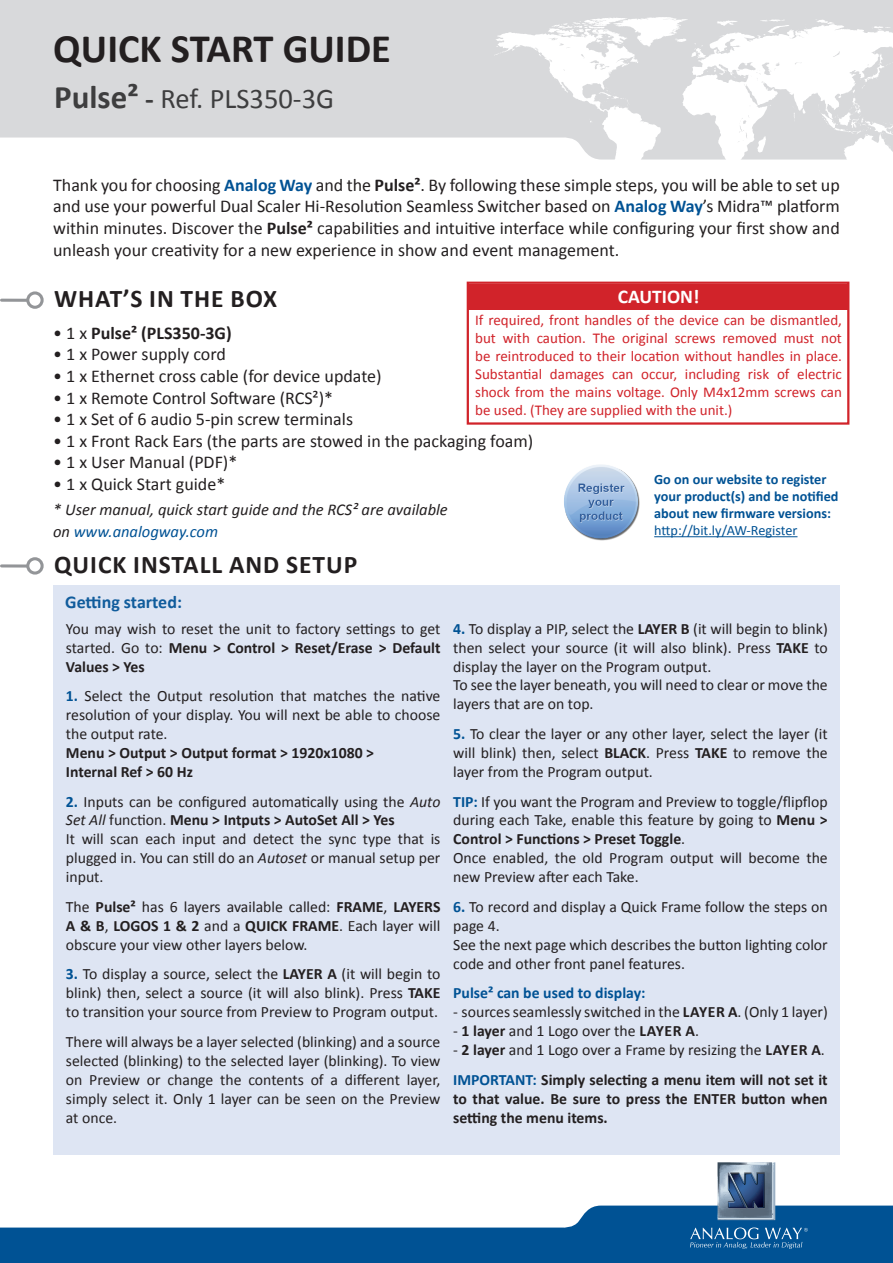
<style>
.page{position:relative;width:893px;height:1263px;background:#fff}
.page>*{position:absolute;margin:0;border:0;box-sizing:border-box;transform-origin:0 0}
.t1{font:700 40.5px "Calibri";color:#231f20}
.t2{font:28.5px "Calibri";color:#3e3e3f}
.t3{font:700 25.5px "Calibri";letter-spacing:.04em;color:#231f20}
.t4{font:700 19.5px "Calibri";color:#fff}
.t5{font:18px/21.6px "Calibri";color:#231f20;text-align:justify}
.t6{font:700 18px "Calibri";color:#231f20}
.t7{font:700 18px "Calibri";color:#105c9c}
.t8{font:italic 16.5px/21.6px "Calibri";color:#231f20}
.t9{font:15.75px/18.9px "Calibri";color:#231f20;text-align:justify}
.t10{font:700 15.75px/18.9px "Calibri";color:#231f20}
.t11{font:700 15.75px "Calibri";color:#005294}
.t12{font:15px/18px "Calibri";color:#d1232a;text-align:justify}
.t13{font:700 14.25px/17.1px "Calibri";color:#005294}
.t14{font:14.25px "Calibri";color:#005294}
.s1{font-weight:700;font-size:33px}
.s2{font-weight:700}
.s3{font-weight:700;color:#005294}
.s4{font-weight:400}
.s5{color:#005294}
.s6{font-style:italic}
</style>
<div class="page">
<div style="left:0;top:0;width:893px;height:138px;background:#d8d9db"></div>
<svg style="left:0;top:1205px;width:893px;height:58px;fill:#005294"></svg>
<svg style="left:494px;top:17px;width:399px;height:143px;fill:#d8d9db"></svg>
<svg style="left:690px;top:1227px;width:118px;height:22px;background:#2a6ea5"></svg>
<svg style="left:717px;top:1162px;width:58px;height:58px;background:#667b95"></svg>
<hr style="left:2px;top:299px;width:25px;height:3px;background:#939598">
<div style="left:26px;top:291px;width:18px;height:18px;border:3px solid #939598;border-radius:50%"></div>
<svg style="left:2px;top:564px;width:24px;height:4px"></svg>
<div style="left:26px;top:557px;width:18px;height:18px;border:3px solid #939598;border-radius:50%"></div>
<div style="left:53px;top:585px;width:787px;height:569px;background:#dee5f3"></div>
<div style="left:467px;top:282px;width:382px;height:143px;border:2px solid #d1232a"></div>
<div style="left:467px;top:284px;width:380px;height:25px;background:#d1232a"></div>
<img style="left:564px;top:465px;width:76px;height:76px">
<hr style="left:654px;top:536px;width:143px;height:1px;background:#005294">
<h1 class="t1" style="left:53px;top:23px;width:339px">QUICK START GUIDE</h1>
<h2 class="t2" style="left:54px;top:80px;width:281px"><span class="s1">Pulse²</span> <span class="s2">-</span> Ref. PLS350-3G</h2>
<p class="t5" style="left:53px;top:174px;width:788px">Thank you for choosing <span class="s3">Analog Way</span> and the <span class="s2">Pulse²</span>. By following these simple steps, you will be able to set up and use your powerful Dual Scaler Hi-Resolution Seamless Switcher based on <span class="s3">Analog Way</span>’s Midra™ platform within minutes. Discover the <span class="s2">Pulse²</span> capabilities and intuitive interface while configuring your first show and unleash your creativity for a new experience in show and event management.</p>
<p class="t4" style="left:618px;top:284px;width:83px">CAUTION!</p>
<p class="t12" style="left:475px;top:311px;width:368px">If required, front handles of the device can be dismantled, but with caution. The original screws removed must not be reintroduced to their location without handles in place.<br>Substantial damages can occur, including risk of electric shock from the mains voltage. Only M4x12mm screws can be used. (They are supplied with the unit.)</p>
<h3 class="t3" style="left:54px;top:282px;width:225px">WHAT’S IN THE BOX</h3>
<p class="t6" style="left:53px;top:321px;width:180px"><span class="s4">• 1 x</span> Pulse² (PLS350-3G)</p>
<p class="t5" style="left:53px;top:344px;width:174px">• 1 x Power supply cord</p>
<p class="t5" style="left:53px;top:365px;width:330px">• 1 x Ethernet cross cable (for device update)</p>
<p class="t5" style="left:53px;top:387px;width:281px">• 1 x Remote Control Software (RCS²)*</p>
<p class="t5" style="left:53px;top:408px;width:301px">• 1 x Set of 6 audio 5-pin screw terminals</p>
<p class="t5" style="left:53px;top:430px;width:482px">• 1 x Front Rack Ears (the parts are stowed in the packaging foam)</p>
<p class="t5" style="left:53px;top:452px;width:186px">• 1 x User Manual (PDF)*</p>
<p class="t5" style="left:53px;top:473px;width:174px">• 1 x Quick Start guide*</p>
<p class="t8" style="left:53px;top:498px;width:396px">* User manual, quick start guide and the RCS² are available on <span class="s5">www.analogway.com</span></p>
<p class="t13" style="left:654px;top:470px;width:186px">Go on our website to register your product(s) and be notified about new firmware versions:</p>
<p class="t14" style="left:654px;top:521px;width:145px">http://bit.ly/AW-Register</p>
<h3 class="t3" style="left:54px;top:548px;width:305px">QUICK INSTALL AND SETUP</h3>
<p class="t7" style="left:65px;top:590px;width:118px">Getting started:</p>
<p class="t9" style="left:66px;top:619px;width:376px">You may wish to reset the unit to factory settings to get started. Go to: <span class="s2">Menu &gt; Control &gt; Reset/Erase &gt; Default Values &gt; Yes</span></p>
<p class="t9" style="left:66px;top:687px;width:376px"><span class="s3">1.</span> Select the Output resolution that matches the native resolution of your display. You will next be able to choose the output rate.</p>
<p class="t10" style="left:66px;top:743px;width:310px">Menu &gt; Output &gt; Output format &gt; 1920x1080 &gt;<br>Internal Ref &gt; 60 Hz</p>
<p class="t9" style="left:66px;top:792px;width:376px;text-align:left"><span class="s3">2.</span> Inputs can be configured automatically using the <span class="s6">Auto Set All</span> function. <span class="s2">Menu &gt; Intputs &gt; AutoSet All &gt; Yes<br></span>It will scan each input and detect the sync type that is plugged in. You can still do an <span class="s6">Autoset</span> or manual setup per input.</p>
<p class="t9" style="left:66px;top:897px;width:376px">The <span class="s2">Pulse²</span> has 6 layers available called: <span class="s2">FRAME</span>, <span class="s2">LAYERS A &amp; B</span>, <span class="s2">LOGOS 1 &amp; 2</span> and a <span class="s2">QUICK FRAME</span>. Each layer will obscure your view other layers below.</p>
<p class="t9" style="left:66px;top:965px;width:376px"><span class="s3">3.</span> To display a source, select the <span class="s2">LAYER A</span> (it will begin to blink) then, select a source (it will also blink). Press <span class="s2">TAKE </span>to transition your source from Preview to Program output.</p>
<p class="t9" style="left:66px;top:1032px;width:376px">There will always be a layer selected (blinking) and a source selected (blinking) to the selected layer (blinking). To view on Preview or change the contents of a different layer, simply select it. Only 1 layer can be seen on the Preview at once.</p>
<p class="t9" style="left:453px;top:619px;width:376px;text-align:left"><span class="s3">4.</span> To display a PIP, select the <span class="s2">LAYER B</span> (it will begin to blink) then select your source (it will also blink). Press <span class="s2">TAKE</span> to display the layer on the Program output.<br>To see the layer beneath, you will need to clear or move the layers that are on top.</p>
<p class="t9" style="left:453px;top:724px;width:376px"><span class="s3">5.</span> To clear the layer or any other layer, select the layer (it will blink) then, select <span class="s2">BLACK</span>. Press <span class="s2">TAKE</span> to remove the layer from the Program output.</p>
<p class="t9" style="left:453px;top:792px;width:376px;text-align:left"><span class="s3">TIP:</span> If you want the Program and Preview to toggle/flipflop during each Take, enable this feature by going to <span class="s2">Menu &gt; Control &gt; Functions &gt; Preset Toggle</span>.<br>Once enabled, the old Program output will become the new Preview after each Take.</p>
<p class="t9" style="left:453px;top:897px;width:376px;text-align:left"><span class="s3">6.</span> To record and display a Quick Frame follow the steps on page 4.<br>See the next page which describes the button lighting color code and other front panel features.</p>
<p class="t11" style="left:453px;top:983px;width:194px">Pulse² can be used to display:</p>
<p class="t9" style="left:453px;top:1002px;width:376px">- sources seamlessly switched in the <span class="s2">LAYER A</span>. (Only 1 layer)</p>
<p class="t9" style="left:453px;top:1021px;width:247px">- <span class="s2">1 layer</span> and 1 Logo over the <span class="s2">LAYER A</span>.</p>
<p class="t10" style="left:453px;top:1035px;width:376px;line-height:29.7px"><span class="s4">-</span> 2 layer <span class="s4">and 1 Logo over a Frame by resizing the</span> LAYER A<span class="s4">.<br></span><span class="s5">IMPORTANT:</span> Simply selecting a menu item will not set it</p>
<p class="t10" style="left:453px;top:1089px;width:376px">to that value. Be sure to press the ENTER button when setting the menu items.</p>
</div>
